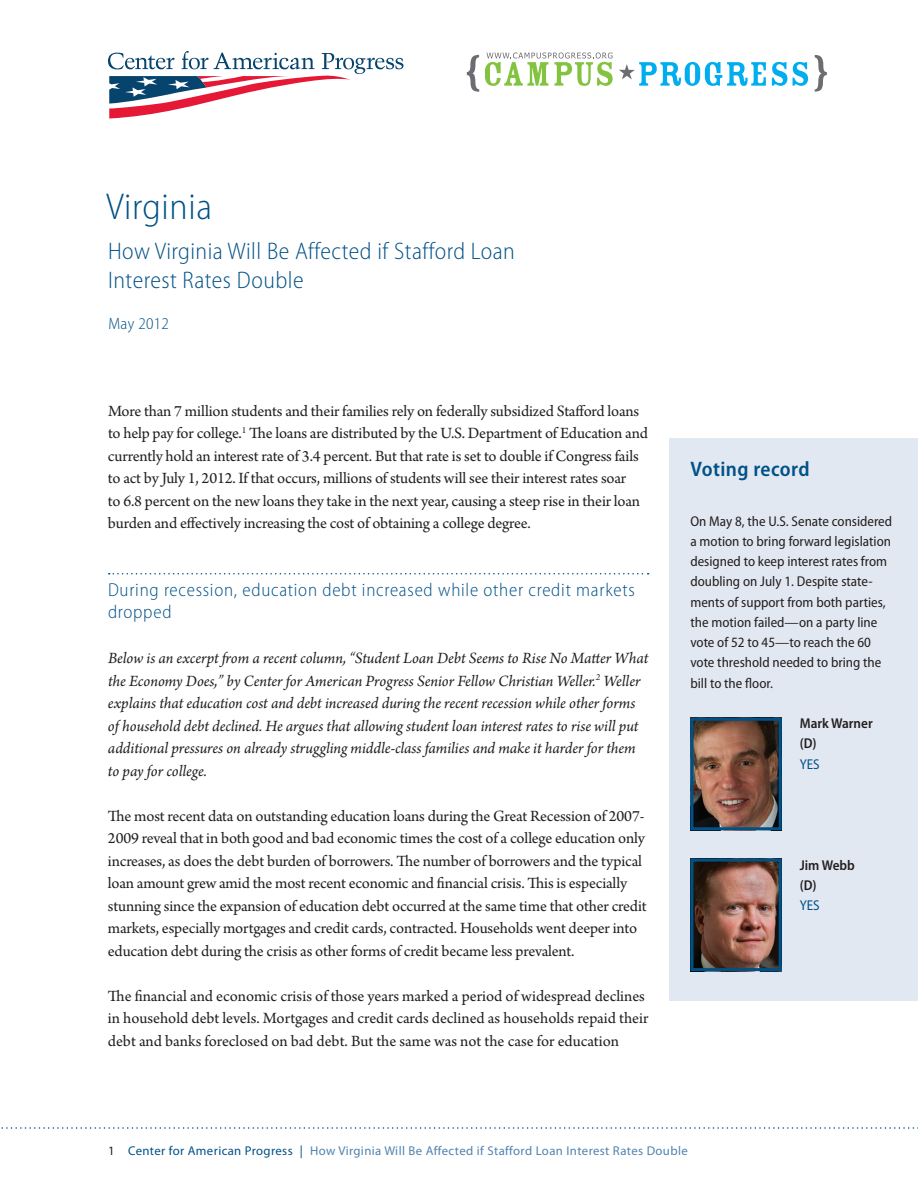
<style>
.page{position:relative;width:918px;height:1188px;background:#fff}
.page>*{position:absolute;margin:0;border:0;box-sizing:border-box;transform-origin:0 0}
.t1{font:300 semi-condensed 37.5px "Myriad Pro";letter-spacing:.02em;color:#005187}
.t2{font:300 semi-condensed 24px/28.8px "Myriad Pro";letter-spacing:.02em;color:#005187}
.t3{font:600 semi-condensed 21px "Myriad Pro";letter-spacing:.02em;color:#005187}
.t4{font:300 semi-condensed 18.75px/22.5px "Myriad Pro";letter-spacing:.04em;color:#005187}
.t5{font:16.5px/22.5px "Arno Pro";letter-spacing:-.01em;color:#231f20}
.t6{font:italic 16.5px/22.5px "Arno Pro";letter-spacing:-.005em;color:#231f20}
.t7{font:300 semi-condensed 16.5px "Myriad Pro";letter-spacing:.02em;color:#005187}
.t8{font:semi-condensed 14.25px/20.2px "Myriad Pro";color:#231f20}
.t9{font:600 semi-condensed 14.25px/20.2px "Myriad Pro";color:#231f20}
.t10{font:semi-condensed 14.25px "Myriad Pro";letter-spacing:-.005em;color:#005187}
.t11{font:12.75px "Myriad Pro";letter-spacing:.03em;color:#5083af}
.s1{color:#231f20}
.s2{color:#005187}
</style>
<div class="page">
<svg style="left:1px;top:1127px;width:917px;height:2px"></svg>
<svg style="left:108px;top:51px;width:295px;height:68px"></svg>
<svg style="left:772px;top:62px;width:15px;height:24px"></svg>
<svg style="left:793px;top:62px;width:15px;height:24px"></svg>
<svg style="left:619px;top:62px;width:147px;height:24px"></svg>
<svg style="left:467px;top:55px;width:12px;height:37px"></svg>
<svg style="left:815px;top:55px;width:12px;height:37px"></svg>
<svg style="left:485px;top:52px;width:128px;height:34px"></svg>
<svg style="left:109px;top:573px;width:540px;height:1px"></svg>
<div style="left:669px;top:483px;width:249px;height:517px;background:#e2e8f1"></div>
<div style="left:669px;top:438px;width:249px;height:65px;background:#e2e8f1"></div>
<img style="left:694px;top:722px;width:84px;height:104px">
<div style="left:690px;top:718px;width:92px;height:112px;border:3px solid #005187"></div>
<img style="left:694px;top:863px;width:84px;height:104px">
<div style="left:690px;top:859px;width:92px;height:112px;border:3px solid #005187"></div>
<h1 class="t1" style="left:106px;top:186px;width:108px">Virginia</h1>
<h2 class="t2" style="left:108px;top:238px;width:408px">How Virginia Will Be Affected if Stafford Loan<br>Interest Rates Double</h2>
<p class="t7" style="left:108px;top:315px;width:62px">May 2012</p>
<p class="t5" style="left:108px;top:400px;width:542px">More than 7 million students and their families rely on federally subsidized Stafford loans to help pay for college.<sup>1</sup> The loans are distributed by the U.S. Department of Education and currently hold an interest rate of 3.4 percent. But that rate is set to double if Congress fails to act by July 1, 2012. If that occurs, millions of students will see their interest rates soar<br>to 6.8 percent on the new loans they take in the next year, causing a steep rise in their loan burden and effectively increasing the cost of obtaining a college degree.</p>
<p class="t4" style="left:108px;top:578px;width:528px">During recession, education debt increased while other credit markets dropped</p>
<p class="t6" style="left:108px;top:648px;width:542px">Below is an excerpt from a recent column, “Student Loan Debt Seems to Rise No Matter What the Economy Does,” by Center for American Progress Senior Fellow Christian Weller.<sup>2</sup> Weller explains that education cost and debt increased during the recent recession while other forms of household debt declined. He argues that allowing student loan interest rates to rise will put additional pressures on already struggling middle-class families and make it harder for them to pay for college.</p>
<p class="t5" style="left:108px;top:805px;width:540px">The most recent data on outstanding education loans during the Great Recession of 2007- 2009 reveal that in both good and bad economic times the cost of a college education only increases, as does the debt burden of borrowers. The number of borrowers and the typical loan amount grew amid the most recent economic and financial crisis. This is especially stunning since the expansion of education debt occurred at the same time that other credit markets, especially mortgages and credit cards, contracted. Households went deeper into education debt during the crisis as other forms of credit became less prevalent.</p>
<p class="t5" style="left:108px;top:985px;width:542px">The financial and economic crisis of those years marked a period of widespread declines in household debt levels. Mortgages and credit cards declined as households repaid their debt and banks foreclosed on bad debt. But the same was not the case for education</p>
<p class="t3" style="left:690px;top:458px;width:121px">Voting record</p>
<p class="t8" style="left:690px;top:511px;width:203px">On May 8, the U.S. Senate considered a motion to bring forward legislation designed to keep interest rates from doubling on July 1. Despite state&shy;ments of support from both parties, the motion failed—on a party line vote of 52 to 45—to reach the 60 vote threshold needed to bring the bill to the floor.</p>
<p class="t9" style="left:800px;top:714px;width:75px">Mark Warner (D)</p>
<p class="t10" style="left:800px;top:756px;width:21px">YES</p>
<p class="t9" style="left:800px;top:855px;width:57px">Jim Webb (D)</p>
<p class="t10" style="left:800px;top:898px;width:21px">YES</p>
<p class="t11" style="left:108px;top:1143px;width:581px"><span class="s1">1</span> <span class="s2">Center for American Progress |</span> How Virginia Will Be Affected if Stafford Loan Interest Rates Double</p>
</div>
